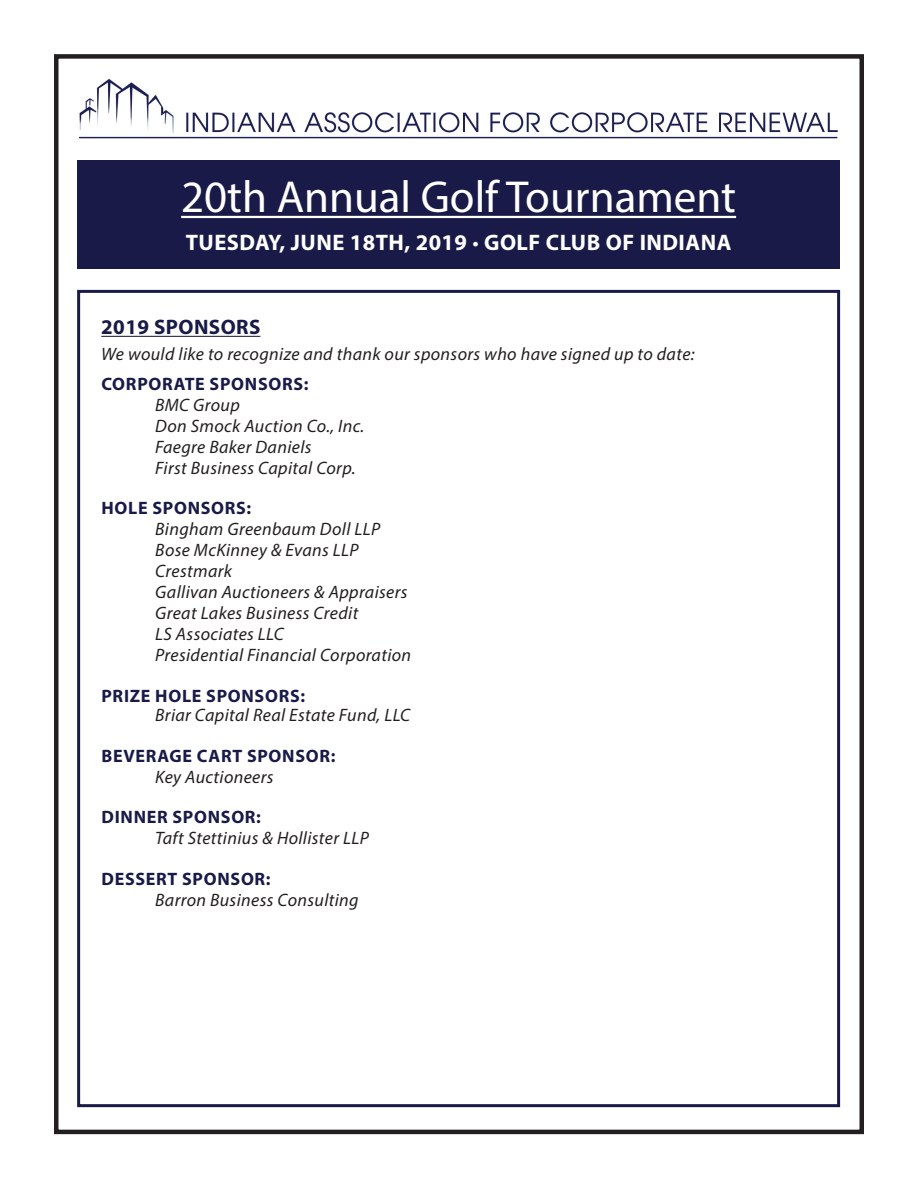
<style>
.page{position:relative;width:918px;height:1188px;background:#fff}
.page>*{position:absolute;margin:0;border:0;box-sizing:border-box;transform-origin:0 0}
.t1{font:45px "Myriad Pro";color:#fff}
.t2{font:700 22.5px "Myriad Pro";letter-spacing:.02em;color:#fff}
.t3{font:700 21px "Myriad Pro";letter-spacing:.02em;color:#191a48}
.t4{font:italic 18px "Myriad Pro";letter-spacing:.02em;color:#231f20}
.t5{font:700 18px "Myriad Pro";letter-spacing:.04em;color:#191a48}
.s1{font-weight:400}
</style>
<div class="page">
<img style="left:79px;top:79px;width:759px;height:60px">
<div style="left:54px;top:54px;width:810px;height:1080px;border:4px solid #231f20"></div>
<div style="left:77px;top:160px;width:763px;height:109px;background:#191a48"></div>
<div style="left:77px;top:290px;width:763px;height:817px;border:3px solid #191a48"></div>
<hr style="left:101px;top:336px;width:159px;height:1px;background:#191a48">
<hr style="left:181px;top:216px;width:555px;height:2px;background:#fff">
<p class="t1" style="left:181px;top:170px;width:557px">20th Annual Golf Tournament</p>
<p class="t2" style="left:186px;top:228px;width:547px">TUESDAY, JUNE 18TH, 2019 <span class="s1">•</span> GOLF CLUB OF INDIANA</p>
<p class="t3" style="left:101px;top:313px;width:161px">2019 SPONSORS</p>
<p class="t4" style="left:101px;top:343px;width:595px">We would like to recognize and thank our sponsors who have signed up to date:</p>
<p class="t5" style="left:101px;top:372px;width:208px">CORPORATE SPONSORS:</p>
<p class="t4" style="left:155px;top:394px;width:86px">BMC Group</p>
<p class="t4" style="left:155px;top:415px;width:211px">Don Smock Auction Co., Inc.</p>
<p class="t4" style="left:155px;top:436px;width:158px">Faegre Baker Daniels</p>
<p class="t4" style="left:155px;top:457px;width:202px">First Business Capital Corp.</p>
<p class="t5" style="left:101px;top:496px;width:151px">HOLE SPONSORS:</p>
<p class="t4" style="left:155px;top:518px;width:227px">Bingham Greenbaum Doll LLP</p>
<p class="t4" style="left:155px;top:539px;width:205px">Bose McKinney &amp; Evans LLP</p>
<p class="t4" style="left:155px;top:560px;width:78px">Crestmark</p>
<p class="t4" style="left:155px;top:581px;width:254px">Gallivan Auctioneers &amp; Appraisers</p>
<p class="t4" style="left:155px;top:602px;width:205px">Great Lakes Business Credit</p>
<p class="t4" style="left:155px;top:623px;width:130px">LS Associates LLC</p>
<p class="t4" style="left:155px;top:644px;width:257px">Presidential Financial Corporation</p>
<p class="t5" style="left:101px;top:684px;width:205px">PRIZE HOLE SPONSORS:</p>
<p class="t4" style="left:155px;top:704px;width:256px">Briar Capital Real Estate Fund, LLC</p>
<p class="t5" style="left:101px;top:744px;width:235px">BEVERAGE CART SPONSOR:</p>
<p class="t4" style="left:155px;top:766px;width:120px">Key Auctioneers</p>
<p class="t5" style="left:101px;top:805px;width:161px">DINNER SPONSOR:</p>
<p class="t4" style="left:155px;top:827px;width:215px">Taft Stettinius &amp; Hollister LLP</p>
<p class="t5" style="left:101px;top:867px;width:171px">DESSERT SPONSOR:</p>
<p class="t4" style="left:155px;top:889px;width:205px">Barron Business Consulting</p>
</div>
